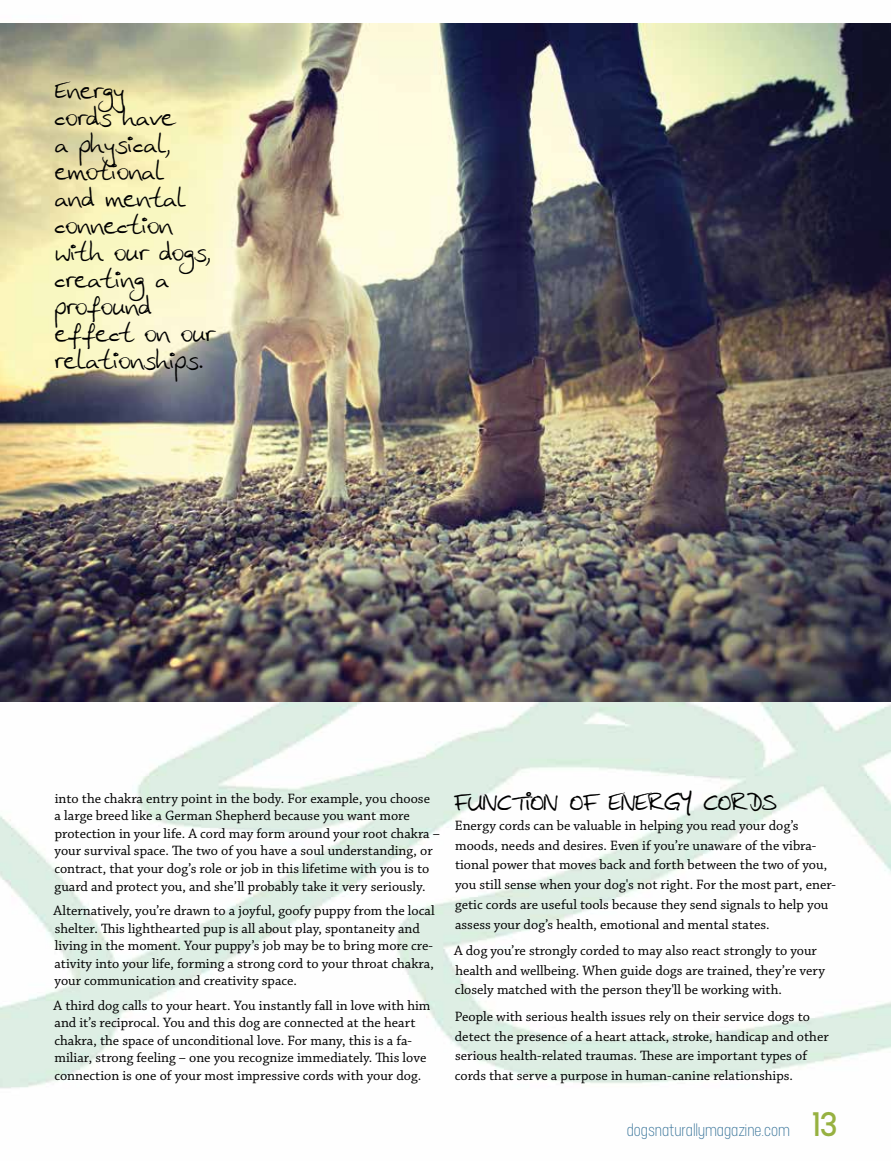
<style>
.page{position:relative;width:891px;height:1161px;background:#fff}
.page>*{position:absolute;margin:0;border:0;box-sizing:border-box;transform-origin:0 0}
.t1{font:24px "Anke Hand";color:#000}
.t2{font:22.5px/27px "Anke Hand";color:#000}
.t3{font:18px "Neusa";color:#3a759a}
.t4{font:14.25px/17.5px "Chaparral Pro";color:#000}
.s1{font-weight:600;font-size:36px;color:#97b141}
</style>
<div class="page">
<img style="left:0;top:702px;width:891px;height:387px">
<img style="left:0;top:23px;width:891px;height:679px">
<h2 class="t2" style="left:55px;top:77px;width:162px">Energy<br>cords have<br>a physical, emotional<br>and mental connection with our dogs, creating a profound effect on our relationships.</h2>
<p class="t4" style="left:54px;top:790px;width:387px">into the chakra entry point in the body. For example, you choose<br>a large breed like a German Shepherd because you want more protection in your life. A cord may form around your root chakra – your survival space. The two of you have a soul understanding, or contract, that your dog’s role or job in this lifetime with you is to guard and protect you, and she’ll probably take it very seriously.</p>
<p class="t4" style="left:54px;top:902px;width:383px">Alternatively, you’re drawn to a joyful, goofy puppy from the local shelter. This lighthearted pup is all about play, spontaneity and living in the moment. Your puppy’s job may be to bring more cre&shy;ativity into your life, forming a strong cord to your throat chakra, your communication and creativity space.</p>
<p class="t4" style="left:54px;top:997px;width:378px">A third dog calls to your heart. You instantly fall in love with him and it’s reciprocal. You and this dog are connected at the heart chakra, the space of unconditional love. For many, this is a fa&shy;miliar, strong feeling – one you recognize immediately. This love connection is one of your most impressive cords with your dog.</p>
<h1 class="t1" style="left:454px;top:788px;width:324px">FUNCTION OF ENERGY CORDS</h1>
<p class="t4" style="left:455px;top:816px;width:383px;line-height:19.6px">Energy cords can be valuable in helping you read your dog’s moods, needs and desires. Even if you’re unaware of the vibra&shy;tional power that moves back and forth between the two of you, you still sense when your dog's not right. For the most part, ener&shy;getic cords are useful tools because they send signals to help you assess your dog’s health, emotional and mental states.</p>
<p class="t4" style="left:454px;top:941px;width:372px;line-height:19.6px">A dog you’re strongly corded to may also react strongly to your health and wellbeing. When guide dogs are trained, they’re very closely matched with the person they'll be working with.</p>
<p class="t4" style="left:455px;top:1007px;width:375px;line-height:19.6px">People with serious health issues rely on their service dogs to detect the presence of a heart attack, stroke, handicap and other serious health-related traumas. These are important types of cords that serve a purpose in human-canine relationships.</p>
<p class="t3" style="left:627px;top:1120px;width:212px">dogsnaturallymagazine.com <span class="s1">13</span></p>
</div>
